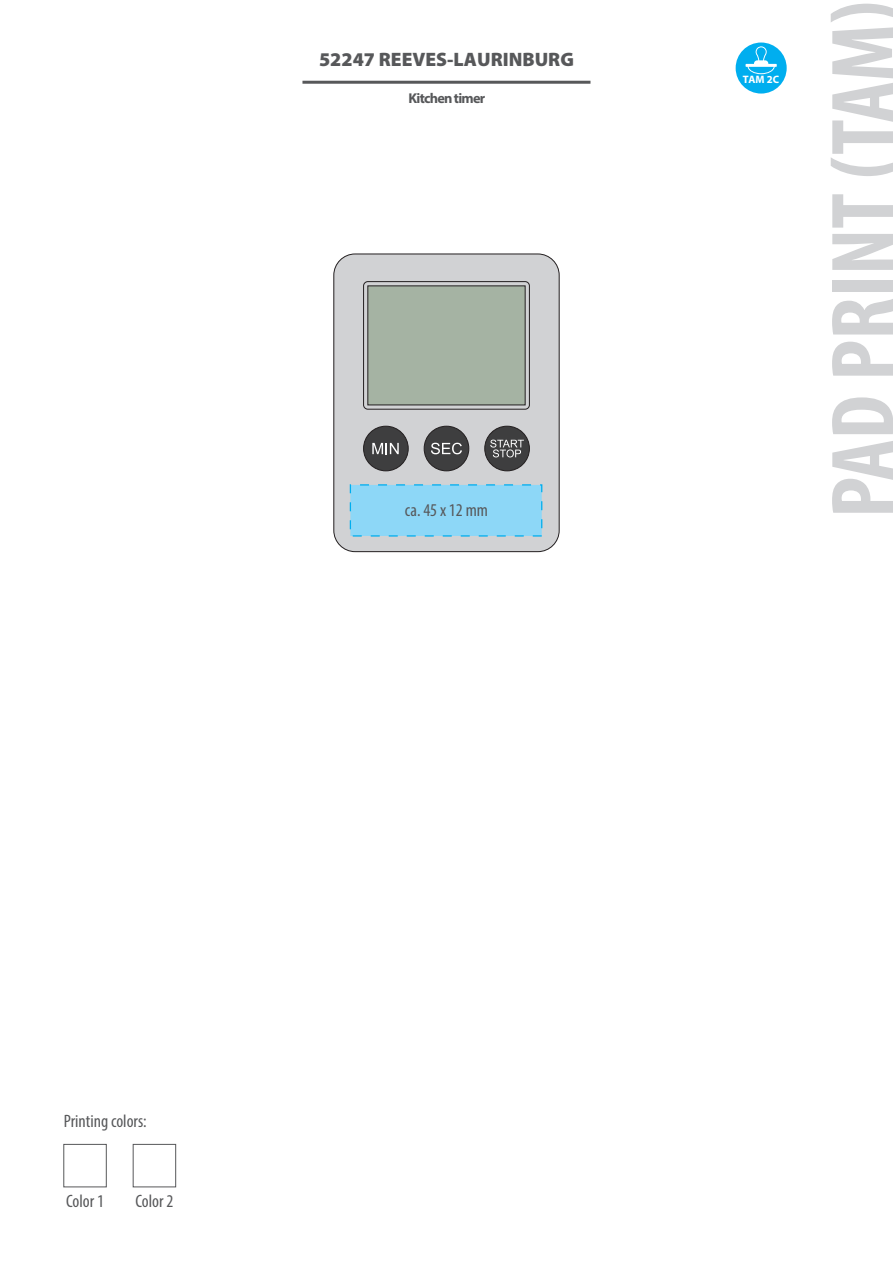
<style>
.page{position:relative;width:893px;height:1263px;background:#fff}
.page>*{position:absolute;margin:0;border:0;box-sizing:border-box;transform-origin:0 0}
.t1{font:700 condensed 90px "Myriad Pro";color:#d1d2d4}
.t2{font:900 19.5px "Myriad Pro";color:#57585a}
.t3{font:condensed 18px "Myriad Pro";color:#57585a}
.t4{font:700 14.25px "Myriad Pro";letter-spacing:-.055em;color:#57585a}
.t5{font:700 10.8px "Myriad Pro";color:#fff}
</style>
<div class="page">
<hr style="left:302px;top:81px;width:288px;height:3px;background:#57585a">
<div style="left:334px;top:254px;width:225px;height:298px;background:#d1d2d4;border-radius:21px"></div>
<div style="left:333px;top:254px;width:227px;height:298px;border:1px solid #231f20;border-radius:21px"></div>
<div style="left:363px;top:281px;width:167px;height:129px;border:1px solid #231f20;border-radius:4px"></div>
<div style="left:367px;top:285px;width:158px;height:120px;background:#a5b3a3"></div>
<div style="left:364px;top:426px;width:44px;height:45px;background:#3e3e3f;border-radius:50%"></div>
<div style="left:363px;top:426px;width:46px;height:45px;border:1px solid #231f20;border-radius:50%"></div>
<div style="left:485px;top:426px;width:44px;height:45px;background:#3e3e3f;border-radius:50%"></div>
<div style="left:484px;top:426px;width:46px;height:45px;border:1px solid #231f20;border-radius:50%"></div>
<div style="left:424px;top:426px;width:45px;height:45px;background:#3e3e3f;border-radius:50%"></div>
<div style="left:424px;top:426px;width:45px;height:45px;border:1px solid #231f20;border-radius:50%"></div>
<svg style="left:490px;top:440px;width:34px;height:17px"></svg>
<svg style="left:431px;top:443px;width:31px;height:11px"></svg>
<svg style="left:372px;top:443px;width:27px;height:11px"></svg>
<div style="left:736px;top:43px;width:51px;height:51px;background:#00aeef;border-radius:50%"></div>
<svg style="left:746px;top:46px;width:31px;height:28px"></svg>
<div style="left:350px;top:484px;width:192px;height:53px;background:#8dd7f7;border:1px dashed #00aeef"></div>
<div style="left:63px;top:1144px;width:44px;height:43px;border:1px solid #57585a"></div>
<div style="left:133px;top:1144px;width:43px;height:43px;border:1px solid #57585a"></div>
<p class="t2" style="left:319px;top:47px;width:256px">52247 REEVES-LAURINBURG</p>
<p class="t4" style="left:408px;top:89px;width:78px">Kitchen timer</p>
<p class="t3" style="left:405px;top:499px;width:84px">ca. 45 x 12 mm</p>
<p class="t5" style="left:743px;top:73px;width:38px">TAM 2C</p>
<h1 class="t1" style="left:807px;top:518px;width:519px;rotate:-90deg">PAD PRINT (TAM)</h1>
<p class="t3" style="left:64px;top:1110px;width:84px">Printing colors:</p>
<p class="t3" style="left:66px;top:1190px;width:39px">Color 1</p>
<p class="t3" style="left:135px;top:1190px;width:39px">Color 2</p>
</div>
